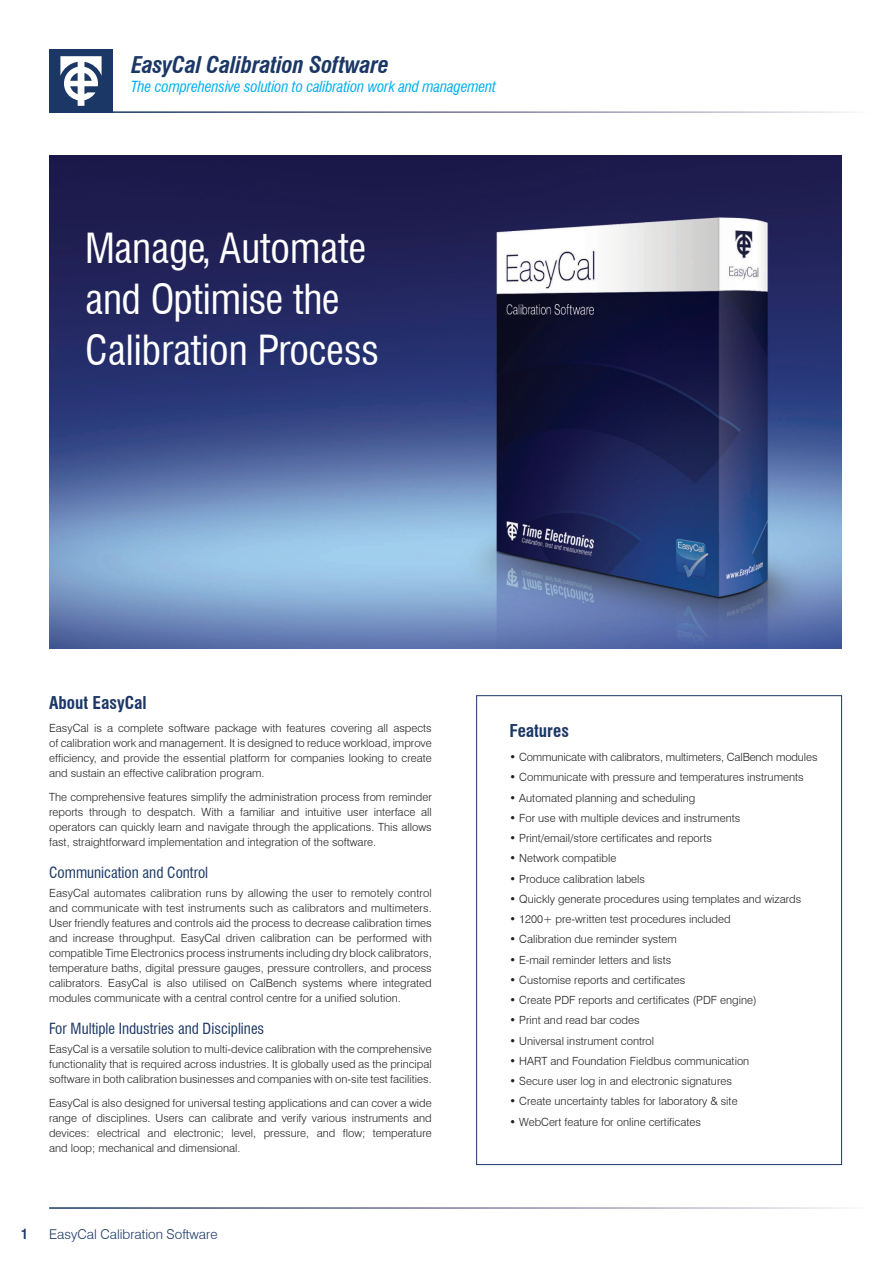
<style>
.page{position:relative;width:893px;height:1263px;background:#fff}
.page>*{position:absolute;margin:0;border:0;box-sizing:border-box;transform-origin:0 0}
.t1{font:condensed 40.5px/51px "Swiss 721 BT";color:#fff}
.Head_L{font:italic 700 condensed 22.5px "Swiss 721 BT";letter-spacing:-.01em;color:#1b3766}
.t2{font:700 condensed 17.25px "Swiss 721 BT";color:#1b3766}
.t3{font:condensed 15px "Swiss 721 BT";color:#1b3766}
.SubHead_R{font:italic condensed 15px "Swiss 721 BT";letter-spacing:-.01em;color:#00aeef}
.foot_text_L{font:300 13.5px "Swiss 721 BT";color:#1b3766}
.t4{font:700 condensed 13.5px "Swiss 721 BT";color:#1b3766}
.t5{font:300 11.25px/15px "Swiss 721 BT";color:#231f20;text-align:justify}
</style>
<div class="page">
<div style="left:49px;top:49px;width:64px;height:64px;background:#1b3766"></div>
<svg style="left:60px;top:56px;width:42px;height:50px"></svg>
<img style="left:49px;top:155px;width:793px;height:494px">
<p class="Head_L" style="left:131px;top:52px;width:259px">EasyCal Calibration Software</p>
<p class="SubHead_R" style="left:132px;top:78px;width:366px">The comprehensive solution to calibration work and management</p>
<p class="t1" style="left:85px;top:222px;width:296px">Manage, Automate and Optimise the<br>Calibration Process</p>
<p class="t2" style="left:49px;top:692px;width:99px">About EasyCal</p>
<p class="t5" style="left:49px;top:720px;width:384px">EasyCal is a complete software package with features covering all aspects of calibration work and management. It is designed to reduce workload, improve efficiency, and provide the essential platform for companies looking to create and sustain an effective calibration program.</p>
<p class="t5" style="left:49px;top:789px;width:384px">The comprehensive features simplify the administration process from reminder reports through to despatch. With a familiar and intuitive user interface all operators can quickly learn and navigate through the applications. This allows fast, straightforward implementation and integration of the software.</p>
<p class="t3" style="left:49px;top:863px;width:161px">Communication and Control</p>
<p class="t5" style="left:49px;top:885px;width:384px">EasyCal automates calibration runs by allowing the user to remotely control and communicate with test instruments such as calibrators and multimeters.<br>User friendly features and controls aid the process to decrease calibration times and increase throughput. EasyCal driven calibration can be performed with compatible Time Electronics process instruments including dry block calibrators, temperature baths, digital pressure gauges, pressure controllers, and process calibrators. EasyCal is also utilised on CalBench systems where integrated modules communicate with a central control centre for a unified solution.</p>
<p class="t3" style="left:49px;top:1019px;width:217px">For Multiple Industries and Disciplines</p>
<p class="t5" style="left:49px;top:1041px;width:384px">EasyCal is a versatile solution to multi-device calibration with the comprehensive functionality that is required across industries. It is globally used as the principal software in both calibration businesses and companies with on-site test facilities.</p>
<p class="t5" style="left:49px;top:1095px;width:384px">EasyCal is also designed for universal testing applications and can cover a wide range of disciplines. Users can calibrate and verify various instruments and devices: electrical and electronic; level, pressure, and flow; temperature and loop; mechanical and dimensional.</p>
<p class="t4" style="left:21px;top:1226px;width:8px">1</p>
<p class="foot_text_L" style="left:49px;top:1226px;width:170px">EasyCal Calibration Software</p>
<p class="t2" style="left:510px;top:720px;width:61px">Features</p>
<p class="t5" style="left:510px;top:749px;width:309px">• Communicate with calibrators, multimeters, CalBench modules</p>
<p class="t5" style="left:510px;top:770px;width:296px">• Communicate with pressure and temperatures instruments</p>
<p class="t5" style="left:510px;top:790px;width:187px">• Automated planning and scheduling</p>
<p class="t5" style="left:510px;top:810px;width:232px">• For use with multiple devices and instruments</p>
<p class="t5" style="left:510px;top:830px;width:204px">• Print/email/store certificates and reports</p>
<p class="t5" style="left:510px;top:851px;width:108px">• Network compatible</p>
<p class="t5" style="left:510px;top:871px;width:137px">• Produce calibration labels</p>
<p class="t5" style="left:510px;top:891px;width:293px">• Quickly generate procedures using templates and wizards</p>
<p class="t5" style="left:510px;top:911px;width:223px">• 1200+ pre-written test procedures included</p>
<p class="t5" style="left:510px;top:932px;width:169px">• Calibration due reminder system</p>
<p class="t5" style="left:510px;top:952px;width:163px">• E-mail reminder letters and lists</p>
<p class="t5" style="left:510px;top:972px;width:177px">• Customise reports and certificates</p>
<p class="t5" style="left:510px;top:992px;width:249px">• Create PDF reports and certificates (PDF engine)</p>
<p class="t5" style="left:510px;top:1013px;width:131px">• Print and read bar codes</p>
<p class="t5" style="left:510px;top:1033px;width:146px">• Universal instrument control</p>
<p class="t5" style="left:510px;top:1053px;width:241px">• HART and Foundation Fieldbus communication</p>
<p class="t5" style="left:510px;top:1073px;width:224px">• Secure user log in and electronic signatures</p>
<p class="t5" style="left:510px;top:1094px;width:229px">• Create uncertainty tables for laboratory &amp; site</p>
<p class="t5" style="left:510px;top:1114px;width:193px">• WebCert feature for online certificates</p>
</div>
